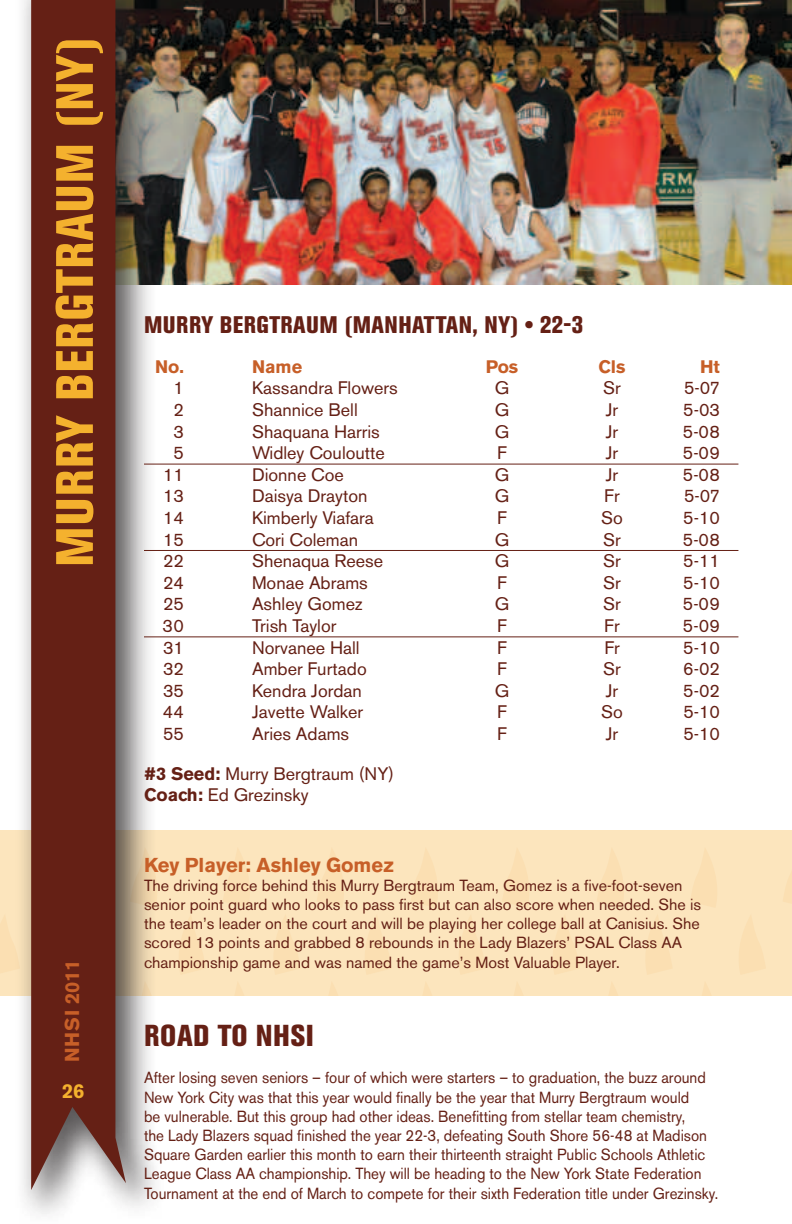
<style>
.page{position:relative;width:792px;height:1224px;background:#fff}
.page>*{position:absolute;margin:0;border:0;box-sizing:border-box;transform-origin:0 0}
.t1{font:800 condensed 52px "Akzidenz Grotesk BE";color:#f4b12e}
.t2{font:800 condensed 30px "Akzidenz Grotesk BE";letter-spacing:.02em;color:#652015}
.t3{font:800 condensed 23.8px "Akzidenz Grotesk BE";letter-spacing:.02em;color:#652015}
.t4{font:700 20px "Akzidenz Grotesk BE";color:#c75f28}
.t5{font:700 20px "Akzidenz Grotesk BE";letter-spacing:.02em;color:#c75f28}
.t6{font:700 20px "Akzidenz Grotesk BE";color:#f4b12e}
.t7{font:18px/21.6px "Akzidenz Grotesk BE";color:#652015}
.t8{font:700 18px "Akzidenz Grotesk BE";color:#c75f28}
.t9{font:16px/19.2px "Akzidenz Grotesk BE";color:#652015;scale:.94 1}
.t10{font:16px/19.2px "Akzidenz Grotesk BE";color:#652015}
.s1{font-weight:700}
</style>
<div class="page">
<img style="left:164px;top:0;width:628px;height:284px">
<div style="left:0;top:830px;width:792px;height:166px;background:#fce5bd"></div>
<svg style="left:459px;top:916px;width:26px;height:58px"></svg>
<svg style="left:365px;top:916px;width:26px;height:58px"></svg>
<svg style="left:274px;top:915px;width:26px;height:59px"></svg>
<svg style="left:179px;top:916px;width:26px;height:58px"></svg>
<svg style="left:0;top:916px;width:11px;height:57px"></svg>
<svg style="left:553px;top:916px;width:26px;height:58px"></svg>
<svg style="left:646px;top:915px;width:26px;height:59px"></svg>
<svg style="left:739px;top:916px;width:26px;height:58px"></svg>
<svg style="left:329px;top:984px;width:9px;height:12px"></svg>
<svg style="left:423px;top:984px;width:9px;height:12px"></svg>
<svg style="left:514px;top:983px;width:9px;height:13px"></svg>
<svg style="left:609px;top:984px;width:9px;height:12px"></svg>
<svg style="left:702px;top:983px;width:9px;height:13px"></svg>
<svg style="left:235px;top:984px;width:9px;height:12px"></svg>
<svg style="left:317px;top:850px;width:27px;height:57px"></svg>
<svg style="left:411px;top:850px;width:27px;height:57px"></svg>
<svg style="left:503px;top:849px;width:26px;height:58px"></svg>
<svg style="left:597px;top:850px;width:27px;height:57px"></svg>
<svg style="left:691px;top:849px;width:26px;height:58px"></svg>
<svg style="left:783px;top:872px;width:9px;height:31px"></svg>
<svg style="left:223px;top:850px;width:27px;height:57px"></svg>
<div style="left:11px;top:0;width:153px;height:1224px;background:#231f20;opacity:.75"></div>
<svg style="left:31px;top:0;width:95px;height:1190px;background:#692d24"></svg>
<hr style="left:144px;top:464px;width:594px;height:1px;background:#652015">
<hr style="left:144px;top:550px;width:594px;height:1px;background:#652015">
<hr style="left:144px;top:636px;width:594px;height:1px;background:#652015">
<h1 class="t1" style="left:45px;top:567px;width:532px;rotate:-90deg">MURRY BERGTRAUM (NY)</h1>
<p class="t5" style="left:61px;top:1062px;width:104px;rotate:-90deg">NHSI 2011</p>
<p class="t6" style="left:62px;top:1079px;width:24px">26</p>
<h3 class="t3" style="left:144px;top:311px;width:441px">MURRY BERGTRAUM (MANHATTAN, NY) • 22-3</h3>
<p class="t8" style="left:155px;top:356px;width:28px">No.</p>
<p class="t8" style="left:252px;top:356px;width:52px">Name</p>
<p class="t8" style="left:486px;top:356px;width:34px">Pos</p>
<p class="t8" style="left:598px;top:356px;width:29px">Cls</p>
<p class="t8" style="left:700px;top:356px;width:21px">Ht</p>
<p class="t7" style="left:174px;top:377px;width:12px">1</p>
<p class="t7" style="left:252px;top:377px;width:147px">Kassandra Flowers</p>
<p class="t7" style="left:495px;top:377px;width:16px">G</p>
<p class="t7" style="left:603px;top:377px;width:19px">Sr</p>
<p class="t7" style="left:684px;top:377px;width:37px">5-07</p>
<p class="t7" style="left:174px;top:399px;width:12px">2</p>
<p class="t7" style="left:252px;top:399px;width:107px">Shannice Bell</p>
<p class="t7" style="left:495px;top:399px;width:16px">G</p>
<p class="t7" style="left:606px;top:399px;width:14px">Jr</p>
<p class="t7" style="left:683px;top:399px;width:38px">5-03</p>
<p class="t7" style="left:174px;top:421px;width:12px">3</p>
<p class="t7" style="left:252px;top:421px;width:129px">Shaquana Harris</p>
<p class="t7" style="left:495px;top:421px;width:16px">G</p>
<p class="t7" style="left:606px;top:421px;width:14px">Jr</p>
<p class="t7" style="left:683px;top:421px;width:39px">5-08</p>
<p class="t7" style="left:174px;top:442px;width:12px">5</p>
<p class="t7" style="left:252px;top:442px;width:134px">Widley Couloutte</p>
<p class="t7" style="left:497px;top:442px;width:11px">F</p>
<p class="t7" style="left:606px;top:442px;width:14px">Jr</p>
<p class="t7" style="left:683px;top:442px;width:39px">5-09</p>
<p class="t7" style="left:163px;top:464px;width:22px">11</p>
<p class="t7" style="left:252px;top:464px;width:93px">Dionne Coe</p>
<p class="t7" style="left:495px;top:464px;width:16px">G</p>
<p class="t7" style="left:606px;top:464px;width:14px">Jr</p>
<p class="t7" style="left:683px;top:464px;width:39px">5-08</p>
<p class="t7" style="left:163px;top:485px;width:22px">13</p>
<p class="t7" style="left:252px;top:485px;width:117px">Daisya Drayton</p>
<p class="t7" style="left:495px;top:485px;width:16px">G</p>
<p class="t7" style="left:604px;top:485px;width:17px">Fr</p>
<p class="t7" style="left:684px;top:485px;width:37px">5-07</p>
<p class="t7" style="left:163px;top:507px;width:22px">14</p>
<p class="t7" style="left:252px;top:507px;width:123px">Kimberly Viafara</p>
<p class="t7" style="left:497px;top:507px;width:11px">F</p>
<p class="t7" style="left:601px;top:507px;width:23px">So</p>
<p class="t7" style="left:683px;top:507px;width:38px">5-10</p>
<p class="t7" style="left:163px;top:529px;width:22px">15</p>
<p class="t7" style="left:252px;top:529px;width:108px">Cori Coleman</p>
<p class="t7" style="left:495px;top:529px;width:16px">G</p>
<p class="t7" style="left:603px;top:529px;width:19px">Sr</p>
<p class="t7" style="left:683px;top:529px;width:39px">5-08</p>
<p class="t7" style="left:163px;top:550px;width:22px">22</p>
<p class="t7" style="left:252px;top:550px;width:133px">Shenaqua Reese</p>
<p class="t7" style="left:495px;top:550px;width:16px">G</p>
<p class="t7" style="left:603px;top:550px;width:19px">Sr</p>
<p class="t7" style="left:683px;top:550px;width:38px">5-11</p>
<p class="t7" style="left:163px;top:572px;width:22px">24</p>
<p class="t7" style="left:252px;top:572px;width:117px">Monae Abrams</p>
<p class="t7" style="left:497px;top:572px;width:11px">F</p>
<p class="t7" style="left:603px;top:572px;width:19px">Sr</p>
<p class="t7" style="left:683px;top:572px;width:38px">5-10</p>
<p class="t7" style="left:163px;top:593px;width:22px">25</p>
<p class="t7" style="left:252px;top:593px;width:112px">Ashley Gomez</p>
<p class="t7" style="left:495px;top:593px;width:16px">G</p>
<p class="t7" style="left:603px;top:593px;width:19px">Sr</p>
<p class="t7" style="left:683px;top:593px;width:39px">5-09</p>
<p class="t7" style="left:163px;top:615px;width:23px">30</p>
<p class="t7" style="left:252px;top:615px;width:86px">Trish Taylor</p>
<p class="t7" style="left:497px;top:615px;width:11px">F</p>
<p class="t7" style="left:604px;top:615px;width:17px">Fr</p>
<p class="t7" style="left:683px;top:615px;width:39px">5-09</p>
<p class="t7" style="left:163px;top:637px;width:22px">31</p>
<p class="t7" style="left:252px;top:637px;width:109px">Norvanee Hall</p>
<p class="t7" style="left:497px;top:637px;width:11px">F</p>
<p class="t7" style="left:604px;top:637px;width:17px">Fr</p>
<p class="t7" style="left:683px;top:637px;width:38px">5-10</p>
<p class="t7" style="left:163px;top:658px;width:22px">32</p>
<p class="t7" style="left:252px;top:658px;width:116px">Amber Furtado</p>
<p class="t7" style="left:497px;top:658px;width:11px">F</p>
<p class="t7" style="left:603px;top:658px;width:19px">Sr</p>
<p class="t7" style="left:683px;top:658px;width:38px">6-02</p>
<p class="t7" style="left:163px;top:680px;width:22px">35</p>
<p class="t7" style="left:252px;top:680px;width:111px">Kendra Jordan</p>
<p class="t7" style="left:495px;top:680px;width:16px">G</p>
<p class="t7" style="left:606px;top:680px;width:14px">Jr</p>
<p class="t7" style="left:683px;top:680px;width:38px">5-02</p>
<p class="t7" style="left:163px;top:701px;width:23px">44</p>
<p class="t7" style="left:252px;top:701px;width:113px">Javette Walker</p>
<p class="t7" style="left:497px;top:701px;width:11px">F</p>
<p class="t7" style="left:601px;top:701px;width:23px">So</p>
<p class="t7" style="left:683px;top:701px;width:38px">5-10</p>
<p class="t7" style="left:163px;top:723px;width:22px">55</p>
<p class="t7" style="left:252px;top:723px;width:99px">Aries Adams</p>
<p class="t7" style="left:497px;top:723px;width:11px">F</p>
<p class="t7" style="left:606px;top:723px;width:14px">Jr</p>
<p class="t7" style="left:683px;top:723px;width:38px">5-10</p>
<p class="t7" style="left:144px;top:763px;width:252px"><span class="s1">#3 Seed:</span> Murry Bergtraum (NY)<br><span class="s1">Coach:</span> Ed Grezinsky</p>
<p class="t4" style="left:144px;top:853px;width:252px">Key Player: Ashley Gomez</p>
<p class="t10" style="left:144px;top:876px;width:559px">The driving force behind this Murry Bergtraum Team, Gomez is a five-foot-seven senior point guard who looks to pass first but can also score when needed. She is the team’s leader on the court and will be playing her college ball at Canisius. She scored 13 points and grabbed 8 rebounds in the Lady Blazers’ PSAL Class AA championship game and was named the game’s Most Valuable Player.</p>
<h2 class="t2" style="left:144px;top:1018px;width:33px">ROAD</h2>
<h2 class="t2" style="left:218px;top:1018px;width:98px">TO NHSI</h2>
<p class="t9" style="left:144px;top:1068px;width:610px">After losing seven seniors – four of which were starters – to graduation, the buzz around New York City was that this year would finally be the year that Murry Bergtraum would<br>be vulnerable. But this group had other ideas. Benefitting from stellar team chemistry,<br>the Lady Blazers squad finished the year 22-3, defeating South Shore 56-48 at Madison Square Garden earlier this month to earn their thirteenth straight Public Schools Athletic League Class AA championship. They will be heading to the New York State Federation Tournament at the end of March to compete for their sixth Federation title under Grezinsky.</p>
</div>
